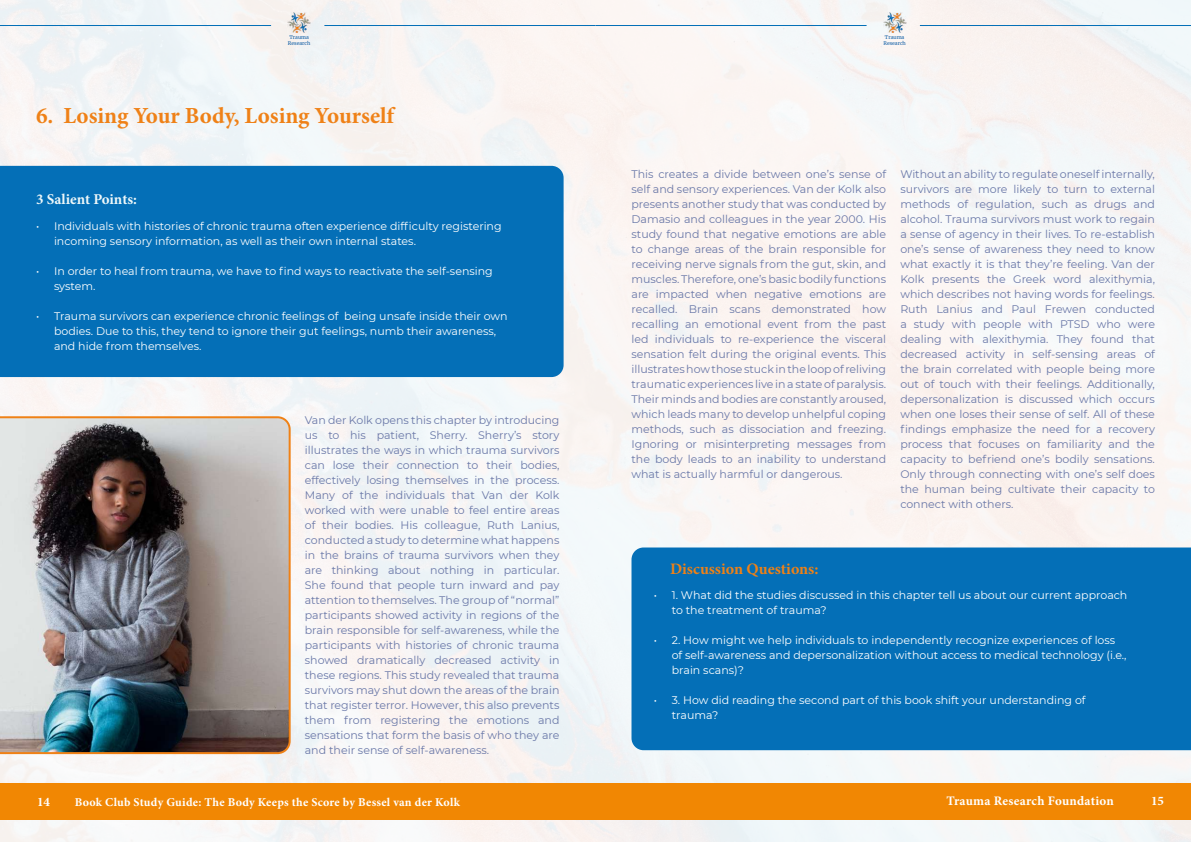
<style>
.page{position:relative;width:1191px;height:842px;background:#fff}
.page>*{position:absolute;margin:0;border:0;box-sizing:border-box;transform-origin:0 0}
.t1{font:700 23px "Minion Pro";color:#ef8117}
.t2{font:700 16px "Minion Pro";color:#ef8116}
.t3{font:700 15px "Minion Pro";color:#edf7f9}
.t4{font:700 13px "Minion Pro";letter-spacing:.015em;color:#fff}
.t5{font:700 12px "Minion Pro";letter-spacing:.02em;color:#fff}
.t6{font:11px/15px "Montserrat";color:#6a78a8;text-align:justify}
.t7{font:11px/15px "Montserrat";color:#fff}
.t8{font:5px/6px "Merriweather";color:#0e5da5}
</style>
<div class="page">
<img style="left:0;top:0;width:1191px;height:842px">
<img style="left:287px;top:13px;width:24px;height:20px">
<hr style="left:324px;top:25px;width:271px;height:1px;background:#046fb7">
<hr style="left:0;top:25px;width:271px;height:1px;background:#046fb7">
<img style="left:883px;top:13px;width:23px;height:20px">
<hr style="left:920px;top:25px;width:271px;height:1px;background:#046fb7">
<hr style="left:595px;top:25px;width:271px;height:1px;background:#046fb7">
<div style="left:0;top:783px;width:1191px;height:37px;background:#f18703"></div>
<div style="left:0;top:166px;width:563px;height:211px;background:#046fb7"></div>
<img style="left:0;top:416px;width:291px;height:338px">
<div style="left:631px;top:547px;width:560px;height:203px;background:#046fb7"></div>
<p class="t8" style="left:288px;top:34px;width:24px">Trauma<br>Research</p>
<p class="t8" style="left:883px;top:34px;width:24px">Trauma<br>Research</p>
<h1 class="t1" style="left:36px;top:102px;width:360px">6. Losing Your Body, Losing Yourself</h1>
<h3 class="t3" style="left:36px;top:190px;width:102px">3 Salient Points:</h3>
<p class="t7" style="left:54px;top:219px;width:449px;text-indent:-18px">• Individuals with histories of chronic trauma often experience difficulty registering incoming sensory information, as well as their own internal states.</p>
<p class="t7" style="left:54px;top:264px;width:440px;text-indent:-18px">• In order to heal from trauma, we have to find ways to reactivate the self-sensing system.</p>
<p class="t7" style="left:54px;top:309px;width:455px;text-indent:-18px">• Trauma survivors can experience chronic feelings of being unsafe inside their own bodies. Due to this, they tend to ignore their gut feelings, numb their awareness, and hide from themselves.</p>
<p class="t6" style="left:305px;top:412px;width:256px">Van der Kolk opens this chapter by introducing us to his patient, Sherry. Sherry’s story illustrates the ways in which trauma survivors can lose their connection to their bodies, effectively losing themselves in the process.<br>Many of the individuals that Van der Kolk worked with were unable to feel entire areas of their bodies. His colleague, Ruth Lanius, conducted a study to determine what happens in the brains of trauma survivors when they are thinking about nothing in particular.<br>She found that people turn inward and pay attention to themselves. The group of “normal” participants showed activity in regions of the brain responsible for self-awareness, while the participants with histories of chronic trauma showed dramatically decreased activity in these regions. This study revealed that trauma survivors may shut down the areas of the brain that register terror. However, this also prevents them from registering the emotions and sensations that form the basis of who they are and their sense of self-awareness.</p>
<p class="t6" style="left:631px;top:166px;width:256px">This creates a divide between one’s sense of self and sensory experiences. Van der Kolk also presents another study that was conducted by Damasio and colleagues in the year 2000. His study found that negative emotions are able to change areas of the brain responsible for receiving nerve signals from the gut, skin, and muscles. Therefore, one’s basic bodily functions are impacted when negative emotions are recalled. Brain scans demonstrated how recalling an emotional event from the past led individuals to re-experience the visceral sensation felt during the original events. This illustrates how those stuck in the loop of reliving traumatic experiences live in a state of paralysis.<br>Their minds and bodies are constantly aroused, which leads many to develop unhelpful coping methods, such as dissociation and freezing.<br>Ignoring or misinterpreting messages from the body leads to an inability to understand what is actually harmful or dangerous.</p>
<p class="t6" style="left:900px;top:166px;width:256px">Without an ability to regulate oneself internally, survivors are more likely to turn to external methods of regulation, such as drugs and alcohol. Trauma survivors must work to regain a sense of agency in their lives. To re-establish one’s sense of awareness they need to know what exactly it is that they’re feeling. Van der Kolk presents the Greek word alexithymia, which describes not having words for feelings.<br>Ruth Lanius and Paul Frewen conducted a study with people with PTSD who were dealing with alexithymia. They found that decreased activity in self-sensing areas of the brain correlated with people being more out of touch with their feelings. Additionally, depersonalization is discussed which occurs when one loses their sense of self. All of these findings emphasize the need for a recovery process that focuses on familiarity and the capacity to befriend one’s bodily sensations.<br>Only through connecting with one’s self does the human being cultivate their capacity to connect with others.</p>
<h2 class="t2" style="left:670px;top:559px;width:150px">Discussion Questions:</h2>
<p class="t7" style="left:672px;top:587px;width:457px;text-indent:-18px">• 1. What did the studies discussed in this chapter tell us about our current approach to the treatment of trauma?</p>
<p class="t7" style="left:672px;top:632px;width:456px;text-indent:-18px">• 2. How might we help individuals to independently recognize experiences of loss of self-awareness and depersonalization without access to medical technology (i.e., brain scans)?</p>
<p class="t7" style="left:672px;top:692px;width:415px;text-indent:-18px">• 3. How did reading the second part of this book shift your understanding of trauma?</p>
<p class="t4" style="left:37px;top:794px;width:14px">14</p>
<p class="t5" style="left:75px;top:795px;width:386px">Book Club Study Guide: The Body Keeps the Score by Bessel van der Kolk</p>
<p class="t4" style="left:946px;top:793px;width:169px">Trauma Research Foundation</p>
<p class="t4" style="left:1151px;top:793px;width:14px">15</p>
</div>
